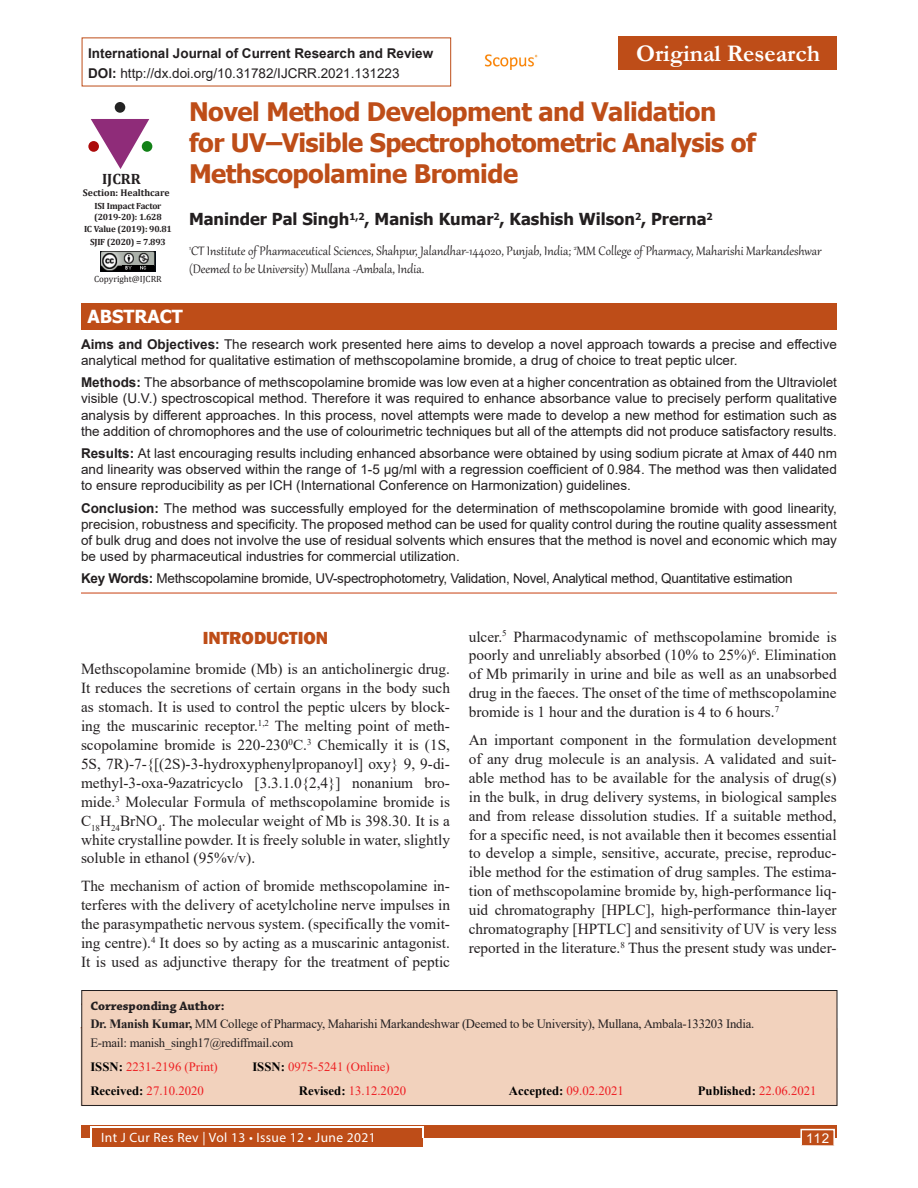
<style>
.page{position:relative;width:918px;height:1188px;background:#fff}
.page>*{position:absolute;margin:0;border:0;box-sizing:border-box;transform-origin:0 0}
.Article_title{font:700 25.5px/30.6px "Tahoma";letter-spacing:-.02em;color:#be4d18}
.Articles{font:700 24px "Garamond";color:#fff}
.Head_1{font:800 18px "Franklin Gothic";color:#be4d18}
.t1{font:700 18px "Tahoma";color:#fff}
.Author_name{font:700 16.5px "Tahoma";color:#231f20}
.Text_copy{font:15.3px/18.9px "Times New Roman";color:#231f20;text-align:justify}
.Author_affiliation{font:15px/18px "Gabriola";color:#231f20}
.t2{font:700 15px "Cambria";color:#231f20}
.Abstract_text{font:13.5px/16.2px "Arial";color:#231f20;text-align:justify}
.Keywords{font:13.5px "Arial";letter-spacing:-.02em;color:#231f20}
.t3{font:700 13.5px "Arial";color:#231f20}
.t4{font:13.5px "Myriad Pro";letter-spacing:.03em;color:#fff}
.t5{font:13.5px "Arial";color:#fff}
.Corresponding_text{font:12.75px "Times New Roman";letter-spacing:-.02em;color:#231f20}
.Corresponding_text-2{font:12.75px "Times New Roman";color:#ee1d23}
.Corresponding_text-3{font:12.75px "Times New Roman";color:#ee2123}
.Corresponding_head{font:700 12.75px "Chaparral Pro";color:#231f20}
.Corresponding_text-4{font:700 12.75px "Times New Roman";color:#000}
.t6{font:700 9.75px "Cambria";color:#231f20}
.t7{font:700 9px/10.8px "Cambria";letter-spacing:-.02em;color:#231f20}
.Text{font:9px "Cambria";color:#231f20}
.s1{font-weight:700}
.s2{font-weight:700;color:#000}
.s3{font-weight:400;color:#ee1d23}
</style>
<div class="page">
<div style="left:81px;top:1125px;width:756px;height:13px;background:#be4d18"></div>
<div style="left:92px;top:1128px;width:330px;height:19px;background:#be4d18"></div>
<hr style="left:90px;top:1127px;width:333px;height:1px;background:#fff">
<svg style="left:90px;top:1128px;width:2px;height:10px"></svg>
<svg style="left:422px;top:1127px;width:2px;height:11px"></svg>
<div style="left:800px;top:1129px;width:35px;height:17px;background:#be4d18;border:2px solid #fff"></div>
<div style="left:81px;top:990px;width:756px;height:116px;background:#f2d2bd;border:1px solid #231f20"></div>
<div style="left:618px;top:36px;width:219px;height:34px;background:#be4d18"></div>
<img style="left:485px;top:54px;width:53px;height:16px">
<svg style="left:91px;top:119px;width:58px;height:50px"></svg>
<div style="left:142px;top:141px;width:10px;height:11px;background:#128117;border-radius:50%"></div>
<div style="left:115px;top:102px;width:10px;height:11px;background:#232323;border-radius:50%"></div>
<div style="left:88px;top:141px;width:11px;height:11px;background:#ac0b0b;border-radius:50%"></div>
<img style="left:101px;top:252px;width:54px;height:19px">
<img style="left:123px;top:265px;width:31px;height:5px">
<hr style="left:81px;top:592px;width:756px;height:2px;background:#cd542a">
<div style="left:81px;top:303px;width:756px;height:27px;background:#be4d18"></div>
<p class="t3" style="left:88px;top:43px;width:347px">International Journal of Current Research and Review</p>
<p class="Articles" style="left:636px;top:37px;width:186px">Original Research</p>
<p class="Abstract_text" style="left:88px;top:65px;width:313px"><span class="s1">DOI:</span> http://dx.doi.org/10.31782/IJCRR.2021.131223</p>
<p class="Article_title" style="left:189px;top:98px;width:568px">Novel Method Development and Validation for UV–Visible Spectrophotometric Analysis of<br>Methscopolamine Bromide</p>
<p class="Author_name" style="left:189px;top:207px;width:525px">Maninder Pal Singh<sup>1,2</sup>, Manish Kumar<sup>2</sup>, Kashish Wilson<sup>2</sup>, Prerna<sup>2</sup></p>
<p class="Author_affiliation" style="left:189px;top:241px;width:634px"><sup>1</sup>CT Institute of Pharmaceutical Sciences, Shahpur, Jalandhar-144020, Punjab, India; <sup>2</sup>MM College of Pharmacy, Maharishi Markandeshwar (Deemed to be University) Mullana -Ambala, India.</p>
<p class="t2" style="left:102px;top:168px;width:40px">IJCRR</p>
<p class="t6" style="left:83px;top:186px;width:88px">Section: Healthcare</p>
<p class="t7" style="left:94px;top:200px;width:69px">ISI Impact Factor (2019-20): 1.628</p>
<p class="t7" style="left:84px;top:224px;width:89px">IC Value (2019): 90.81</p>
<p class="t7" style="left:90px;top:236px;width:77px">SJIF (2020) = 7.893</p>
<p class="Text" style="left:94px;top:273px;width:69px">Copyright@IJCRR</p>
<p class="t1" style="left:87px;top:304px;width:97px">ABSTRACT</p>
<p class="Abstract_text" style="left:81px;top:336px;width:757px"><span class="s1">Aims and Objectives:</span> The research work presented here aims to develop a novel approach towards a precise and effective analytical method for qualitative estimation of methscopolamine bromide, a drug of choice to treat peptic ulcer.</p>
<p class="Abstract_text" style="left:81px;top:374px;width:757px"><span class="s1">Methods:</span> The absorbance of methscopolamine bromide was low even at a higher concentration as obtained from the Ultraviolet visible (U.V.) spectroscopical method. Therefore it was required to enhance absorbance value to precisely perform qualitative analysis by different approaches. In this process, novel attempts were made to develop a new method for estimation such as the addition of chromophores and the use of colourimetric techniques but all of the attempts did not produce satisfactory results.</p>
<p class="Abstract_text" style="left:81px;top:445px;width:757px"><span class="s1">Results:</span> At last encouraging results including enhanced absorbance were obtained by using sodium picrate at λmax of 440 nm and linearity was observed within the range of 1-5 μg/ml with a regression coefficient of 0.984. The method was then validated to ensure reproducibility as per ICH (International Conference on Harmonization) guidelines.</p>
<p class="Abstract_text" style="left:81px;top:500px;width:758px"><span class="s1">Conclusion:</span> The method was successfully employed for the determination of methscopolamine bromide with good linearity, precision, robustness and specificity. The proposed method can be used for quality control during the routine quality assessment of bulk drug and does not involve the use of residual solvents which ensures that the method is novel and economic which may be used by pharmaceutical industries for commercial utilization.</p>
<p class="Keywords" style="left:81px;top:569px;width:713px"><span class="s1">Key Words:</span> Methscopolamine bromide, UV-spectrophotometry, Validation, Novel, Analytical method, Quantitative estimation</p>
<p class="Head_1" style="left:203px;top:626px;width:127px">INTRODUCTION</p>
<p class="Text_copy" style="left:81px;top:659px;width:371px">Methscopolamine bromide (Mb) is an anticholinergic drug.<br>It reduces the secretions of certain organs in the body such as stomach. It is used to control the peptic ulcers by block&shy;ing the muscarinic receptor.<sup>1,2</sup> The melting point of meth&shy;scopolamine bromide is 220-230<sup>0</sup>C.<sup>3</sup> Chemically it is (1S, 5S, 7R)-7-{[(2S)-3-hydroxyphenylpropanoyl] oxy} 9, 9-di&shy;methyl-3-oxa-9azatricyclo [3.3.1.0{2,4}] nonanium bro&shy;mide.<sup>3</sup> Molecular Formula of methscopolamine bromide is C<sub>18</sub>H<sub>24</sub>BrNO<sub>4</sub>. The molecular weight of Mb is 398.30. It is a white crystalline powder. It is freely soluble in water, slightly soluble in ethanol (95%v/v).</p>
<p class="Text_copy" style="left:81px;top:876px;width:371px">The mechanism of action of bromide methscopolamine in&shy;terferes with the delivery of acetylcholine nerve impulses in the parasympathetic nervous system. (specifically the vomit&shy;ing centre).<sup>4</sup> It does so by acting as a muscarinic antagonist.<br>It is used as adjunctive therapy for the treatment of peptic</p>
<p class="Text_copy" style="left:469px;top:626px;width:369px">ulcer.<sup>5</sup> Pharmacodynamic of methscopolamine bromide is poorly and unreliably absorbed (10% to 25%)<sup>6</sup>. Elimination of Mb primarily in urine and bile as well as an unabsorbed drug in the faeces. The onset of the time of methscopolamine bromide is 1 hour and the duration is 4 to 6 hours.<sup>7</sup></p>
<p class="Text_copy" style="left:469px;top:730px;width:369px">An important component in the formulation development of any drug molecule is an analysis. A validated and suit&shy;able method has to be available for the analysis of drug(s) in the bulk, in drug delivery systems, in biological samples and from release dissolution studies. If a suitable method, for a specific need, is not available then it becomes essential to develop a simple, sensitive, accurate, precise, reproduc&shy;ible method for the estimation of drug samples. The estima&shy;tion of methscopolamine bromide by, high-performance liq&shy;uid chromatography [HPLC], high-performance thin-layer chromatography [HPTLC] and sensitivity of UV is very less reported in the literature.<sup>8</sup> Thus the present study was under-</p>
<p class="Corresponding_head" style="left:90px;top:998px;width:136px">Corresponding Author:</p>
<p class="Corresponding_text" style="left:90px;top:1015px;width:665px"><span class="s1">Dr. Manish Kumar,</span> MM College of Pharmacy, Maharishi Markandeshwar (Deemed to be University), Mullana, Ambala-133203 India.</p>
<p class="Corresponding_text" style="left:90px;top:1033px;width:205px">E-mail: manish_singh17@rediffmail.com</p>
<p class="Corresponding_text-3" style="left:90px;top:1058px;width:129px"><span class="s2">ISSN:</span> 2231-2196 (Print)</p>
<p class="Corresponding_text-3" style="left:252px;top:1058px;width:139px"><span class="s2">ISSN:</span> 0975-5241 (Online)</p>
<p class="Corresponding_text-2" style="left:90px;top:1082px;width:115px"><span class="s2">Received:</span> 27.10.2020</p>
<p class="Corresponding_text-2" style="left:299px;top:1082px;width:109px"><span class="s2">Revised:</span> 13.12.2020</p>
<p class="Corresponding_text-2" style="left:509px;top:1082px;width:117px"><span class="s2">Accepted:</span> 09.02.2021</p>
<p class="Corresponding_text-4" style="left:698px;top:1082px;width:120px">Published: <span class="s3">22.06.2021</span></p>
<p class="t4" style="left:101px;top:1129px;width:276px">Int J Cur Res Rev | Vol 13 • Issue 12 • June 2021</p>
<p class="t5" style="left:806px;top:1129px;width:25px">112</p>
</div>
